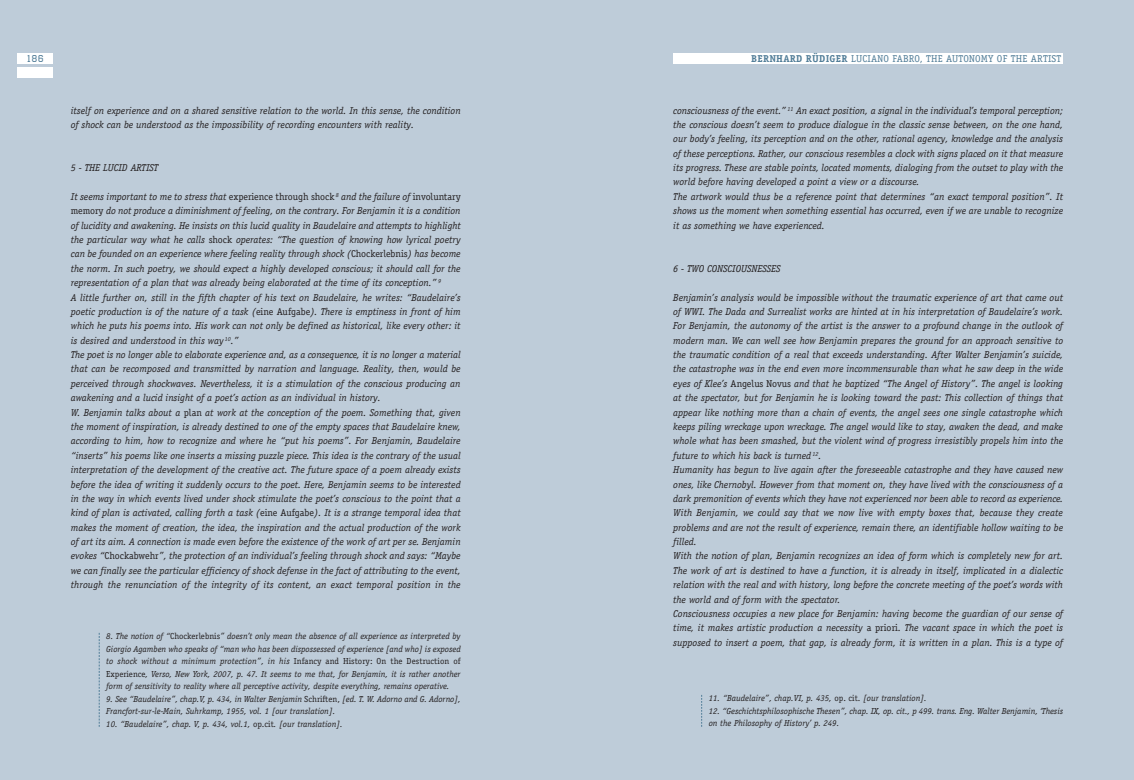
<style>
.page{position:relative;width:1134px;height:780px;background:#fff}
.page>*{position:absolute;margin:0;border:0;box-sizing:border-box;transform-origin:0 0}
.t1{font:italic 10px/14.4px "Officina Serif";color:#231f20}
.t2{font:10px "Officina Serif";letter-spacing:.025em;color:#517d98}
.t3{font:10px "Octin College Free";color:#517d98}
.t4{font:italic 8.75px/12.5px "Officina Serif";color:#231f20}
.s1{font-style:normal}
.s2{font-weight:700}
</style>
<div class="page">
<div style="left:0;top:0;width:1134px;height:779px;background:#beccd9"></div>
<div style="left:673px;top:53px;width:390px;height:11px;background:#fff"></div>
<div style="left:18px;top:53px;width:35px;height:11px;background:#fff"></div>
<div style="left:18px;top:67px;width:35px;height:11px;background:#fff"></div>
<svg style="left:99px;top:632px;width:1px;height:94px"></svg>
<svg style="left:701px;top:695px;width:1px;height:31px"></svg>
<p class="t3" style="left:27px;top:53px;width:18px">186</p>
<p class="t1" style="left:71px;top:104px;width:391px">itself on experience and on a shared sensitive relation to the world. In this sense, the condition of shock can be understood as the impossibility of recording encounters with reality.</p>
<p class="t1" style="left:71px;top:161px;width:89px">5 - THE LUCID ARTIST</p>
<p class="t1" style="left:71px;top:190px;width:391px">It seems important to me to stress that <span class="s1">experience through shock</span> <sup>8</sup> and the failure of <span class="s1">involuntary memory</span> do not produce a diminishment of feeling, on the contrary. For Benjamin it is a condition of lucidity and awakening. He insists on this lucid quality in Baudelaire and attempts to highlight the particular way what he calls <span class="s1">shock</span> operates: “The question of knowing how lyrical poetry can be founded on an experience where feeling reality through shock (<span class="s1">Chockerlebnis</span>) has become the norm. In such poetry, we should expect a highly developed conscious; it should call for the representation of a plan that was already being elaborated at the time of its conception.” <sup>9<br></sup>A little further on, still in the fifth chapter of his text on Baudelaire, he writes: “Baudelaire’s poetic production is of the nature of a task (<span class="s1">eine Aufgabe</span>). There is emptiness in front of him which he puts his poems into. His work can not only be defined as historical, like every other: it is desired and understood in this way <sup>10</sup>.”<br>The poet is no longer able to elaborate experience and, as a consequence, it is no longer a material that can be recomposed and transmitted by narration and language. Reality, then, would be perceived through shockwaves. Nevertheless, it is a stimulation of the conscious producing an awakening and a lucid insight of a poet’s action as an individual in history.<br>W. Benjamin talks about a <span class="s1">plan</span> at work at the conception of the poem. Something that, given the moment of inspiration, is already destined to one of the empty spaces that Baudelaire knew, according to him, how to recognize and where he “put his poems”. For Benjamin, Baudelaire “inserts” his poems like one inserts a missing puzzle piece. This idea is the contrary of the usual interpretation of the development of the creative act. The future space of a poem already exists before the idea of writing it suddenly occurs to the poet. Here, Benjamin seems to be interested in the way in which events lived under shock stimulate the poet’s conscious to the point that a kind of plan is activated, calling forth a task (<span class="s1">eine Aufgabe</span>). It is a strange temporal idea that makes the moment of creation, the idea, the inspiration and the actual production of the work of art its aim. A connection is made even before the existence of the work of art per se. Benjamin evokes “<span class="s1">Chockabwehr</span>”, the protection of an individual’s feeling through shock and says: “Maybe we can finally see the particular efficiency of shock defense in the fact of attributing to the event, through the renunciation of the integrity of its content, an exact temporal position in the</p>
<p class="t4" style="left:106px;top:630px;width:356px;text-align:justify">8. The notion of “<span class="s1">Chockerlebnis</span>” doesn’t only mean the absence of all experience as interpreted by Giorgio Agamben who speaks of “man who has been dispossessed of experience [and who] is exposed to shock without a minimum protection”, in his <span class="s1">Infancy and History: On the Destruction of Experience</span>, Verso, New York, 2007, p. 47. It seems to me that, for Benjamin, it is rather another form of sensitivity to reality where all perceptive activity, despite everything, remains operative.</p>
<p class="t4" style="left:106px;top:693px;width:356px">9. See “Baudelaire”, chap.V, p. 434, in Walter Benjamin <span class="s1">Schriften,</span> [ed. T. W. Adorno and G. Adorno],<br>Francfort-sur-le-Main, Suhrkamp, 1955, vol. 1 [our translation].</p>
<p class="t4" style="left:106px;top:718px;width:238px">10. “Baudelaire”, chap. V, p. 434, vol.1, <span class="s1">op.cit</span>. [our translation].</p>
<p class="t2" style="left:751px;top:54px;width:312px"><span class="s2">BERNHARD RÜDIGER</span> LUCIANO FABRO, THE AUTONOMY OF THE ARTIST</p>
<p class="t1" style="left:673px;top:104px;width:391px">consciousness of the event.” <sup>11</sup> An exact position, a signal in the individual’s temporal perception; the conscious doesn’t seem to produce dialogue in the classic sense between, on the one hand, our body’s feeling, its perception and on the other, rational agency, knowledge and the analysis of these perceptions. Rather, our conscious resembles a clock with signs placed on it that measure its progress. These are stable points, located moments, dialoging from the outset to play with the world before having developed a point a view or a discourse.<br>The artwork would thus be a reference point that determines “an exact temporal position”. It shows us the moment when something essential has occurred, even if we are unable to recognize it as something we have experienced.</p>
<p class="t1" style="left:673px;top:262px;width:109px">6 - TWO CONSCIOUSNESSES</p>
<p class="t1" style="left:673px;top:291px;width:391px">Benjamin’s analysis would be impossible without the traumatic experience of art that came out of WWI. The Dada and Surrealist works are hinted at in his interpretation of Baudelaire’s work.<br>For Benjamin, the autonomy of the artist is the answer to a profound change in the outlook of modern man. We can well see how Benjamin prepares the ground for an approach sensitive to the traumatic condition of a real that exceeds understanding. After Walter Benjamin’s suicide, the catastrophe was in the end even more incommensurable than what he saw deep in the wide eyes of Klee’s <span class="s1">Angelus Novus</span> and that he baptized “The Angel of History”. The angel is looking at the spectator, but for Benjamin he is looking toward the past: This collection of things that appear like nothing more than a chain of events, the angel sees one single catastrophe which keeps piling wreckage upon wreckage. The angel would like to stay, awaken the dead, and make whole what has been smashed, but the violent wind of progress irresistibly propels him into the future to which his back is turned <sup>12</sup>.<br>Humanity has begun to live again after the foreseeable catastrophe and they have caused new ones, like Chernobyl. However from that moment on, they have lived with the consciousness of a dark premonition of events which they have not experienced nor been able to record as experience.<br>With Benjamin, we could say that we now live with empty boxes that, because they create problems and are not the result of experience, remain there, an identifiable hollow waiting to be filled.<br>With the notion of plan, Benjamin recognizes an idea of form which is completely new for art.<br>The work of art is destined to have a function, it is already in itself, implicated in a dialectic relation with the real and with history, long before the concrete meeting of the poet’s words with the world and of form with the spectator.<br>Consciousness occupies a new place for Benjamin: having become the guardian of our sense of time, it makes artistic production a necessity <span class="s1">a priori</span>. The vacant space in which the poet is supposed to insert a poem, that gap, is already form, it is written in a plan. This is a type of</p>
<p class="t4" style="left:709px;top:692px;width:219px">11. “Baudelaire”, chap.VI, p. 435, <span class="s1">op. cit.</span> [our translation].</p>
<p class="t4" style="left:709px;top:705px;width:356px">12. “Geschichtsphilosophische Thesen”, chap. IX, op. cit., p 499. trans. Eng. Walter Benjamin, ‘Thesis on the Philosophy of History’ p. 249.</p>
</div>
